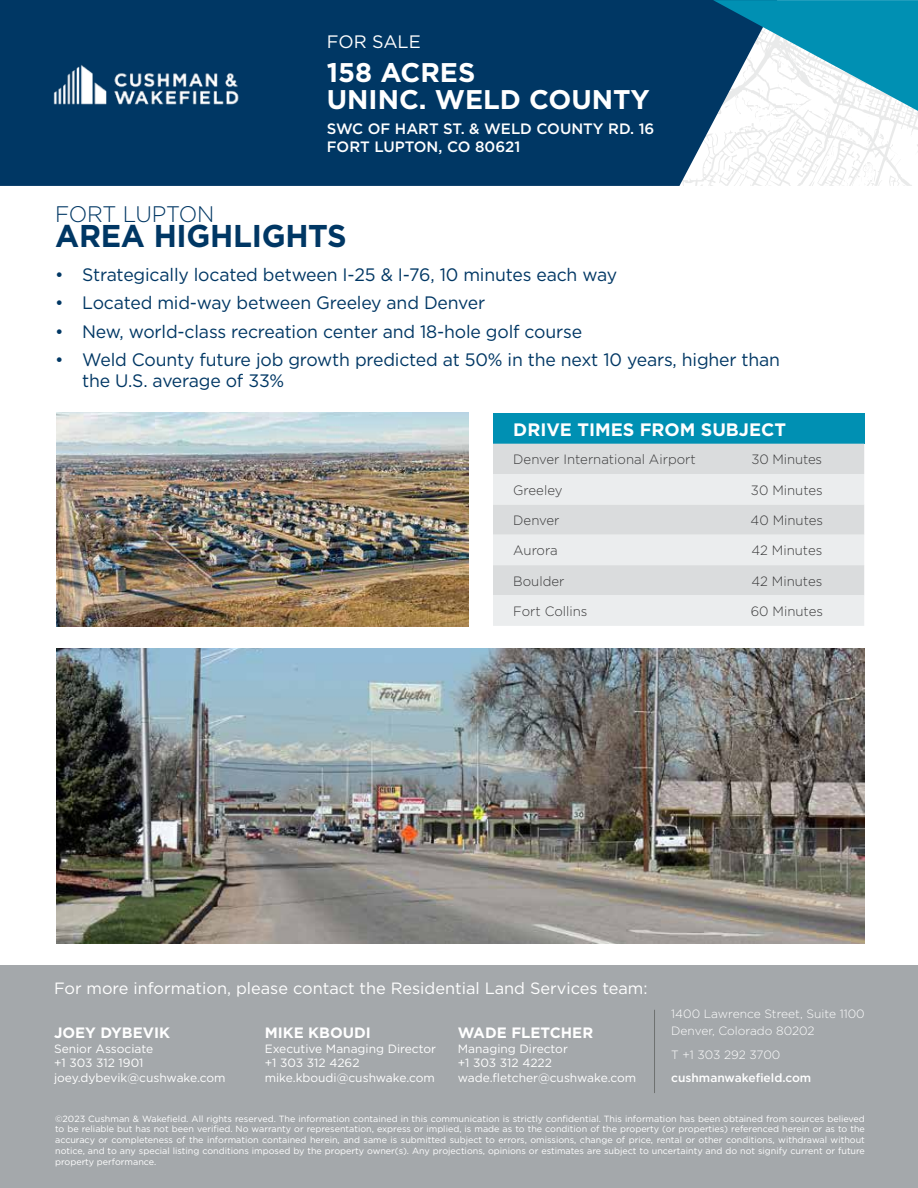
<style>
.page{position:relative;width:918px;height:1188px;background:#fff}
.page>*{position:absolute;margin:0;border:0;box-sizing:border-box;transform-origin:0 0}
.t1{font:700 31.5px "Gotham";letter-spacing:-.01em;color:#003764}
.t2{font:700 27px/27px "Gotham";color:#fff}
.t3{font:300 22.5px "Gotham";letter-spacing:-.015em;color:#003764}
.t4{font:18px/21.6px "Gotham";letter-spacing:-.01em;color:#003764}
.t5{font:700 18px "Gotham";color:#fff}
.t6{font:18px "Gotham";color:#fff}
.t7{font:16.35px "Gotham";color:#fff}
.t8{font:500 15px/18px "Gotham";color:#fff}
.t9{font:700 15px "Gotham";color:#fff}
.t10{font:300 13.5px "Gotham";color:#383839}
.t11{font:12px/14.4px "Gotham";color:#fff}
.t12{font:300 12px/16.5px "Gotham";color:#fff}
.t13{font:500 12px "Gotham";color:#fff}
.t14{font:9px/10.8px "Gotham";color:#fff;text-align:justify}
</style>
<div class="page">
<div style="left:0;top:966px;width:918px;height:222px;background:#a4a8ab"></div>
<div style="left:493px;top:413px;width:371px;height:31px;background:#0090b3"></div>
<div style="left:493px;top:444px;width:371px;height:30px;background:#dadcdd"></div>
<svg style="left:493px;top:474px;width:371px;height:152px;background:#e4e6e7"></svg>
<div style="left:0;top:0;width:713px;height:186px;background:#003764"></div>
<img style="left:52px;top:49px;width:189px;height:80px">
<svg style="left:713px;top:0;width:205px;height:186px"></svg>
<img style="left:57px;top:413px;width:412px;height:214px">
<img style="left:57px;top:649px;width:808px;height:295px">
<hr style="left:654px;top:1010px;width:1px;height:83px;background:#6f7271">
<h3 class="t6" style="left:327px;top:31px;width:95px">FOR SALE</h3>
<h2 class="t2" style="left:327px;top:59px;width:325px">158 ACRES<br>UNINC. WELD COUNTY</h2>
<h3 class="t8" style="left:327px;top:119px;width:329px">SWC OF HART ST. &amp; WELD COUNTY RD. 16<br>FORT LUPTON, CO 80621</h3>
<h3 class="t3" style="left:55px;top:200px;width:161px">FORT LUPTON</h3>
<h1 class="t1" style="left:55px;top:215px;width:293px">AREA HIGHLIGHTS</h1>
<h3 class="t4" style="left:55px;top:263px;width:564px">• Strategically located between I-25 &amp; I-76, 10 minutes each way</h3>
<h3 class="t4" style="left:55px;top:292px;width:432px">• Located mid-way between Greeley and Denver</h3>
<h3 class="t4" style="left:55px;top:320px;width:528px">• New, world-class recreation center and 18-hole golf course</h3>
<h3 class="t4" style="left:82px;top:348px;width:699px;text-indent:-27px">• Weld County future job growth predicted at 50% in the next 10 years, higher than the U.S. average of 33%</h3>
<h3 class="t5" style="left:513px;top:417px;width:274px">DRIVE TIMES FROM SUBJECT</h3>
<h3 class="t10" style="left:513px;top:451px;width:184px">Denver International Airport</h3>
<h3 class="t10" style="left:752px;top:451px;width:72px">30 Minutes</h3>
<h3 class="t10" style="left:513px;top:481px;width:51px">Greeley</h3>
<h3 class="t10" style="left:751px;top:481px;width:73px">30 Minutes</h3>
<h3 class="t10" style="left:513px;top:512px;width:48px">Denver</h3>
<h3 class="t10" style="left:751px;top:512px;width:74px">40 Minutes</h3>
<h3 class="t10" style="left:513px;top:542px;width:46px">Aurora</h3>
<h3 class="t10" style="left:751px;top:542px;width:72px">42 Minutes</h3>
<h3 class="t10" style="left:513px;top:572px;width:53px">Boulder</h3>
<h3 class="t10" style="left:751px;top:572px;width:72px">42 Minutes</h3>
<h3 class="t10" style="left:513px;top:603px;width:76px">Fort Collins</h3>
<h3 class="t10" style="left:751px;top:603px;width:74px">60 Minutes</h3>
<h3 class="t7" style="left:54px;top:978px;width:595px">For more information, please contact the Residential Land Services team:</h3>
<h3 class="t9" style="left:265px;top:1023px;width:108px">MIKE KBOUDI</h3>
<h3 class="t11" style="left:265px;top:1041px;width:173px">Executive Managing Director +1 303 312 4262 mike.kboudi@cushwake.com</h3>
<h3 class="t12" style="left:671px;top:1006px;width:195px">1400 Lawrence Street, Suite 1100<br>Denver, Colorado 80202</h3>
<h3 class="t12" style="left:671px;top:1046px;width:111px">T +1 303 292 3700</h3>
<h3 class="t13" style="left:671px;top:1070px;width:142px">cushmanwakefield.com</h3>
<h3 class="t9" style="left:54px;top:1023px;width:118px">JOEY DYBEVIK</h3>
<h3 class="t11" style="left:54px;top:1041px;width:173px">Senior Associate<br>+1 303 312 1901 joey.dybevik@cushwake.com</h3>
<h3 class="t9" style="left:458px;top:1023px;width:137px">WADE FLETCHER</h3>
<h3 class="t11" style="left:458px;top:1041px;width:180px">Managing Director<br>+1 303 312 4222 wade.fletcher@cushwake.com</h3>
<p class="t14" style="left:55px;top:1113px;width:811px">©2023 Cushman &amp; Wakefield. All rights reserved. The information contained in this communication is strictly confidential. This information has been obtained from sources believed to be reliable but has not been verified. No warranty or representation, express or implied, is made as to the condition of the property (or properties) referenced herein or as to the accuracy or completeness of the information contained herein, and same is submitted subject to errors, omissions, change of price, rental or other conditions, withdrawal without notice, and to any special listing conditions imposed by the property owner(s). Any projections, opinions or estimates are subject to uncertainty and do not signify current or future property performance.</p>
</div>
